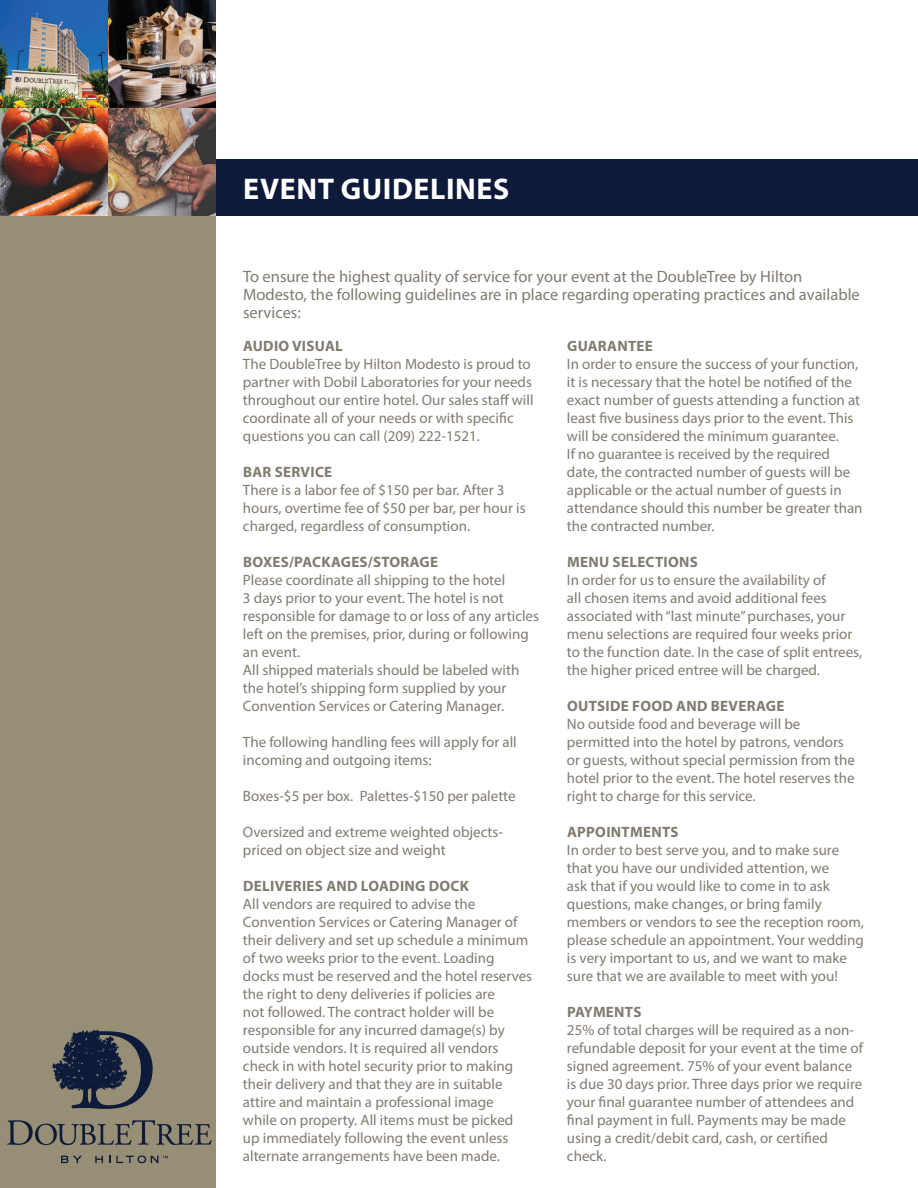
<style>
.page{position:relative;width:918px;height:1188px;background:#fff}
.page>*{position:absolute;margin:0;border:0;box-sizing:border-box;transform-origin:0 0}
.t1{font:700 30px "Myriad Pro";letter-spacing:.02em;color:#fff}
.t2{font:16.5px/18px "Myriad Pro";color:#817b70}
.t3{font:15px/18px "Myriad Pro";color:#817b70}
.t4{font:700 15px "Myriad Pro";letter-spacing:.02em;color:#817b70}
</style>
<div class="page">
<div style="left:0;top:160px;width:918px;height:56px;background:#0e1a3a"></div>
<div style="left:0;top:0;width:216px;height:1188px;background:#968f76"></div>
<img style="left:0;top:0;width:216px;height:216px">
<svg style="left:52px;top:1030px;width:101px;height:79px"></svg>
<svg style="left:7px;top:1120px;width:205px;height:25px"></svg>
<svg style="left:95px;top:1156px;width:8px;height:7px"></svg>
<svg style="left:61px;top:1156px;width:21px;height:7px"></svg>
<svg style="left:116px;top:1155px;width:52px;height:8px"></svg>
<h1 class="t1" style="left:243px;top:169px;width:268px">EVENT GUIDELINES</h1>
<p class="t2" style="left:243px;top:268px;width:618px">To ensure the highest quality of service for your event at the DoubleTree by Hilton<br>Modesto, the following guidelines are in place regarding operating practices and available services:</p>
<p class="t4" style="left:243px;top:336px;width:101px">AUDIO VISUAL</p>
<p class="t3" style="left:243px;top:355px;width:292px">The DoubleTree by Hilton Modesto is proud to partner with Dobil Laboratories for your needs throughout our entire hotel. Our sales staff will coordinate all of your needs or with specific questions you can call (209) 222-1521.</p>
<p class="t4" style="left:243px;top:462px;width:91px">BAR SERVICE</p>
<p class="t3" style="left:243px;top:481px;width:284px">There is a labor fee of $150 per bar. After 3 hours, overtime fee of $50 per bar, per hour is charged, regardless of consumption.</p>
<p class="t4" style="left:243px;top:552px;width:197px">BOXES/PACKAGES/STORAGE</p>
<p class="t3" style="left:243px;top:571px;width:298px">Please coordinate all shipping to the hotel<br>3 days prior to your event. The hotel is not responsible for damage to or loss of any articles left on the premises, prior, during or following an event.<br>All shipped materials should be labeled with the hotel’s shipping form supplied by your Convention Services or Catering Manager.</p>
<p class="t3" style="left:243px;top:733px;width:275px">The following handling fees will apply for all incoming and outgoing items:</p>
<p class="t3" style="left:243px;top:787px;width:274px">Boxes-$5 per box. Palettes-$150 per palette</p>
<p class="t3" style="left:243px;top:823px;width:262px">Oversized and extreme weighted objects&shy;priced on object size and weight</p>
<p class="t4" style="left:243px;top:876px;width:227px">DELIVERIES AND LOADING DOCK</p>
<p class="t3" style="left:243px;top:895px;width:291px">All vendors are required to advise the Convention Services or Catering Manager of their delivery and set up schedule a minimum of two weeks prior to the event. Loading docks must be reserved and the hotel reserves the right to deny deliveries if policies are<br>not followed. The contract holder will be responsible for any incurred damage(s) by outside vendors. It is required all vendors check in with hotel security prior to making their delivery and that they are in suitable attire and maintain a professional image<br>while on property. All items must be picked up immediately following the event unless alternate arrangements have been made.</p>
<p class="t4" style="left:567px;top:336px;width:87px">GUARANTEE</p>
<p class="t3" style="left:567px;top:355px;width:297px">In order to ensure the success of your function, it is necessary that the hotel be notified of the exact number of guests attending a function at least five business days prior to the event. This will be considered the minimum guarantee.<br>If no guarantee is received by the required date, the contracted number of guests will be applicable or the actual number of guests in attendance should this number be greater than the contracted number.</p>
<p class="t4" style="left:567px;top:552px;width:132px">MENU SELECTIONS</p>
<p class="t3" style="left:567px;top:571px;width:297px">In order for us to ensure the availability of<br>all chosen items and avoid additional fees associated with “last minute” purchases, your menu selections are required four weeks prior to the function date. In the case of split entrees, the higher priced entree will be charged.</p>
<p class="t4" style="left:567px;top:696px;width:219px">OUTSIDE FOOD AND BEVERAGE</p>
<p class="t3" style="left:567px;top:715px;width:290px">No outside food and beverage will be permitted into the hotel by patrons, vendors or guests, without special permission from the hotel prior to the event. The hotel reserves the right to charge for this service.</p>
<p class="t4" style="left:567px;top:822px;width:113px">APPOINTMENTS</p>
<p class="t3" style="left:567px;top:841px;width:298px">In order to best serve you, and to make sure that you have our undivided attention, we<br>ask that if you would like to come in to ask questions, make changes, or bring family members or vendors to see the reception room, please schedule an appointment. Your wedding is very important to us, and we want to make sure that we are available to meet with you!</p>
<p class="t4" style="left:567px;top:1002px;width:76px">PAYMENTS</p>
<p class="t3" style="left:567px;top:1021px;width:298px">25% of total charges will be required as a non&shy;refundable deposit for your event at the time of signed agreement. 75% of your event balance is due 30 days prior. Three days prior we require your final guarantee number of attendees and final payment in full. Payments may be made using a credit/debit card, cash, or certified check.</p>
</div>
